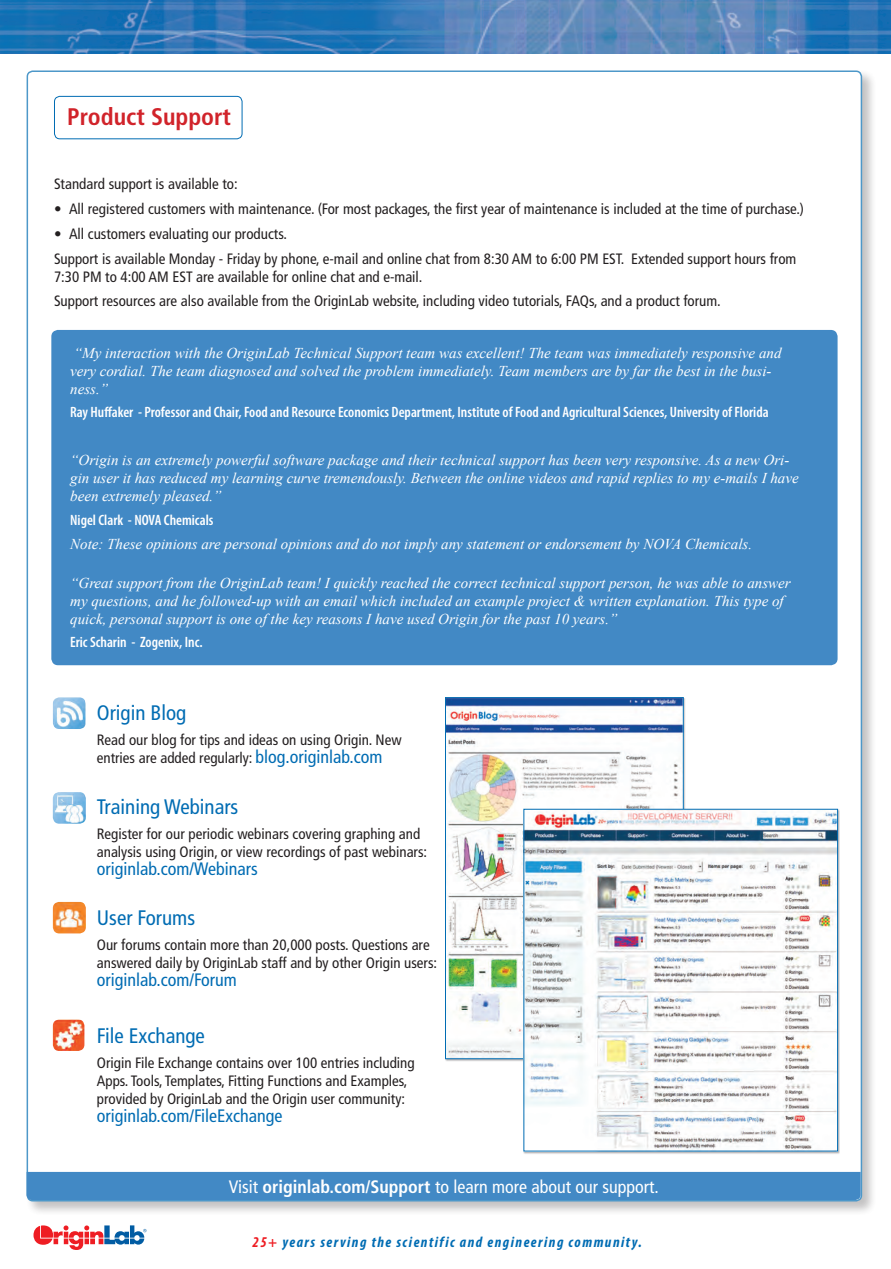
<style>
.page{position:relative;width:891px;height:1269px;background:#fff}
.page>*{position:absolute;margin:0;border:0;box-sizing:border-box;transform-origin:0 0}
.t1{font:700 condensed 24px "Frutiger";color:#d1232a}
.t2{font:condensed 21px "Frutiger";color:#006cb3}
.t3{font:condensed 18px "Frutiger";color:#006cb3}
.t4{font:condensed 18px "Frutiger";color:#fff}
.t5{font:condensed 15px/18px "Frutiger";color:#231f20}
.t6{font:italic 15px/18px "Times New Roman";color:#fff}
.t7{font:600 condensed 15px "Myriad Pro";color:#fff}
.t8{font:italic 700 condensed 15px "Myriad Pro";letter-spacing:.1em;color:#006cb3}
.s1{font-size:18px;color:#006cb3}
.s2{font-weight:700}
.s3{color:#ee1d23}
</style>
<div class="page">
<img style="left:0;top:0;width:891px;height:54px">
<div style="left:25px;top:69px;width:852px;height:1147px;background:#231f20;opacity:.39"></div>
<div style="left:27px;top:71px;width:834px;height:1130px;background:#fff;border-radius:5px"></div>
<div style="left:23px;top:1215px;width:133px;height:45px;background:#fff"></div>
<svg style="left:34px;top:1225px;width:113px;height:25px"></svg>
<div style="left:51px;top:330px;width:787px;height:335px;background:#4289c5;border-radius:7px"></div>
<div style="left:54px;top:96px;width:188px;height:43px;border:1px solid #006cb3;border-radius:5px"></div>
<div style="left:27px;top:1172px;width:834px;height:28px;background:#4289c5"></div>
<img style="left:447px;top:699px;width:235px;height:358px">
<img style="left:526px;top:811px;width:310px;height:338px">
<img style="left:53px;top:902px;width:33px;height:31px">
<img style="left:53px;top:792px;width:33px;height:32px">
<img style="left:53px;top:697px;width:33px;height:32px">
<img style="left:53px;top:1019px;width:31px;height:32px">
<p class="t1" style="left:67px;top:103px;width:165px">Product Support</p>
<p class="t5" style="left:54px;top:175px;width:185px">Standard support is available to:</p>
<p class="t5" style="left:54px;top:200px;width:752px">• All registered customers with maintenance. (For most packages, the first year of maintenance is included at the time of purchase.)</p>
<p class="t5" style="left:54px;top:225px;width:234px">• All customers evaluating our products.</p>
<p class="t5" style="left:54px;top:250px;width:744px">Support is available Monday - Friday by phone, e-mail and online chat from 8:30 AM to 6:00 PM EST. Extended support hours from<br>7:30 PM to 4:00 AM EST are available for online chat and e-mail.</p>
<p class="t5" style="left:54px;top:292px;width:668px">Support resources are also available from the OriginLab website, including video tutorials, FAQs, and a product forum.</p>
<p class="t6" style="left:70px;top:344px;width:713px">“My interaction with the OriginLab Technical Support team was excellent! The team was immediately responsive and very cordial. The team diagnosed and solved the problem immediately. Team members are by far the best in the busi&shy;ness.”</p>
<p class="t7" style="left:70px;top:403px;width:700px">Ray Huffaker - Professor and Chair, Food and Resource Economics Department, Institute of Food and Agricultural Sciences, University of Florida</p>
<p class="t6" style="left:70px;top:451px;width:730px">“Origin is an extremely powerful software package and their technical support has been very responsive. As a new Ori&shy;gin user it has reduced my learning curve tremendously. Between the online videos and rapid replies to my e-mails I have been extremely pleased.”</p>
<p class="t7" style="left:70px;top:510px;width:145px">Nigel Clark - NOVA Chemicals</p>
<p class="t6" style="left:70px;top:535px;width:684px">Note: These opinions are personal opinions and do not imply any statement or endorsement by NOVA Chemicals.</p>
<p class="t6" style="left:70px;top:573px;width:722px">“Great support from the OriginLab team! I quickly reached the correct technical support person, he was able to answer my questions, and he followed-up with an email which included an example project &amp; written explanation. This type of quick, personal support is one of the key reasons I have used Origin for the past 10 years.”</p>
<p class="t7" style="left:70px;top:633px;width:134px">Eric Scharin - Zogenix, Inc.</p>
<p class="t2" style="left:97px;top:701px;width:91px">Origin Blog</p>
<p class="t5" style="left:97px;top:731px;width:306px">Read our blog for tips and ideas on using Origin. New entries are added regularly: <span class="s1">blog.originlab.com</span></p>
<p class="t2" style="left:97px;top:795px;width:143px">Training Webinars</p>
<p class="t5" style="left:97px;top:825px;width:332px">Register for our periodic webinars covering graphing and analysis using Origin, or view recordings of past webinars:</p>
<p class="t3" style="left:97px;top:858px;width:162px">originlab.com/Webinars</p>
<p class="t2" style="left:97px;top:906px;width:100px">User Forums</p>
<p class="t5" style="left:97px;top:936px;width:342px">Our forums contain more than 20,000 posts. Questions are answered daily by OriginLab staff and by other Origin users:</p>
<p class="t3" style="left:97px;top:969px;width:141px">originlab.com/Forum</p>
<p class="t2" style="left:97px;top:1023px;width:110px">File Exchange</p>
<p class="t5" style="left:97px;top:1053px;width:319px">Origin File Exchange contains over 100 entries including<br>Apps. Tools, Templates, Fitting Functions and Examples, provided by OriginLab and the Origin user community:</p>
<p class="t3" style="left:97px;top:1105px;width:187px">originlab.com/FileExchange</p>
<p class="t4" style="left:229px;top:1176px;width:431px">Visit <span class="s2">originlab.com/Support</span> to learn more about our support.</p>
<p class="t8" style="left:252px;top:1232px;width:391px"><span class="s3">25+</span> years serving the scientific and engineering community.</p>
</div>
